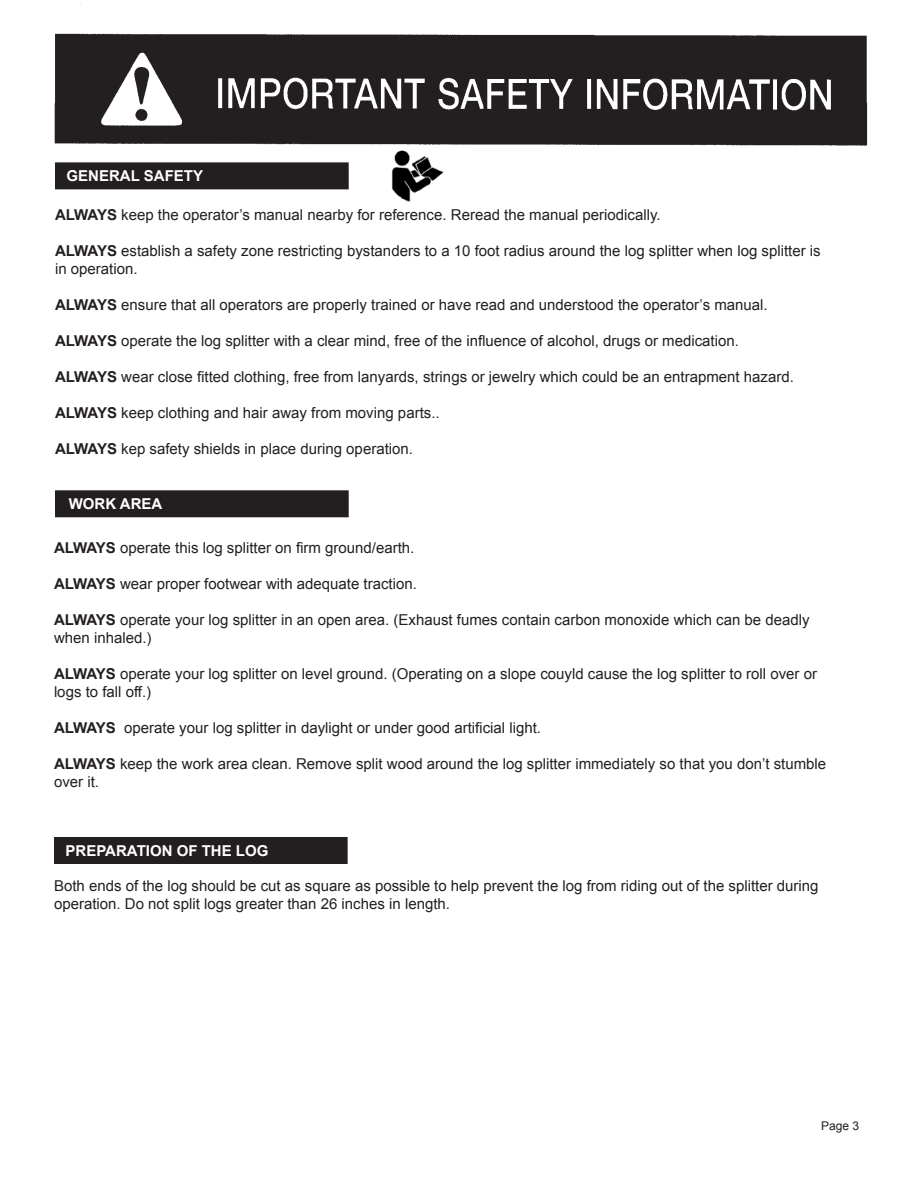
<style>
.page{position:relative;width:918px;height:1188px;background:#fff}
.page>*{position:absolute;margin:0;border:0;box-sizing:border-box;transform-origin:0 0}
.t1{font:15px "Arial";color:#231f20}
.t2{font:700 15px "Arial";color:#fff}
.t3{font:12px "Arial";color:#231f20}
.s1{font-weight:700}
</style>
<div class="page">
<div style="left:56px;top:163px;width:292px;height:26px;background:#231f20"></div>
<div style="left:55px;top:838px;width:292px;height:25px;background:#231f20"></div>
<div style="left:54px;top:837px;width:294px;height:27px;border:2px solid #231f20"></div>
<div style="left:56px;top:491px;width:292px;height:26px;background:#231f20"></div>
<div style="left:55px;top:490px;width:294px;height:27px;border:2px solid #231f20"></div>
<img style="left:54px;top:3px;width:814px;height:165px">
<img style="left:390px;top:149px;width:55px;height:53px">
<p class="t2" style="left:67px;top:166px;width:138px">GENERAL SAFETY</p>
<p class="t1" style="left:55px;top:205px;width:607px"><span class="s1">ALWAYS</span> keep the operator’s manual nearby for reference. Reread the manual periodically.</p>
<p class="t1" style="left:55px;top:241px;width:767px"><span class="s1">ALWAYS</span> establish a safety zone restricting bystanders to a 10 foot radius around the log splitter when log splitter is</p>
<p class="t1" style="left:55px;top:259px;width:84px">in operation.</p>
<p class="t1" style="left:55px;top:295px;width:714px"><span class="s1">ALWAYS</span> ensure that all operators are properly trained or have read and understood the operator’s manual.</p>
<p class="t1" style="left:55px;top:331px;width:685px"><span class="s1">ALWAYS</span> operate the log splitter with a clear mind, free of the influence of alcohol, drugs or medication.</p>
<p class="t1" style="left:55px;top:367px;width:740px"><span class="s1">ALWAYS</span> wear close fitted clothing, free from lanyards, strings or jewelry which could be an entrapment hazard.</p>
<p class="t1" style="left:55px;top:403px;width:386px"><span class="s1">ALWAYS</span> keep clothing and hair away from moving parts..</p>
<p class="t1" style="left:55px;top:439px;width:359px"><span class="s1">ALWAYS</span> kep safety shields in place during operation.</p>
<p class="t2" style="left:69px;top:494px;width:95px">WORK AREA</p>
<p class="t1" style="left:54px;top:538px;width:362px"><span class="s1">ALWAYS</span> operate this log splitter on firm ground/earth.</p>
<p class="t1" style="left:54px;top:574px;width:364px"><span class="s1">ALWAYS</span> wear proper footwear with adequate traction.</p>
<p class="t1" style="left:54px;top:610px;width:757px"><span class="s1">ALWAYS</span> operate your log splitter in an open area. (Exhaust fumes contain carbon monoxide which can be deadly</p>
<p class="t1" style="left:54px;top:628px;width:99px">when inhaled.)</p>
<p class="t1" style="left:54px;top:664px;width:765px"><span class="s1">ALWAYS</span> operate your log splitter on level ground. (Operating on a slope couyld cause the log splitter to roll over or</p>
<p class="t1" style="left:54px;top:682px;width:99px">logs to fall off.)</p>
<p class="t1" style="left:54px;top:718px;width:489px"><span class="s1">ALWAYS</span> operate your log splitter in daylight or under good artificial light.</p>
<p class="t1" style="left:54px;top:754px;width:774px"><span class="s1">ALWAYS</span> keep the work area clean. Remove split wood around the log splitter immediately so that you don’t stumble</p>
<p class="t1" style="left:54px;top:772px;width:47px">over it.</p>
<p class="t2" style="left:66px;top:841px;width:204px">PREPARATION OF THE LOG</p>
<p class="t1" style="left:54px;top:876px;width:766px">Both ends of the log should be cut as square as possible to help prevent the log from riding out of the splitter during</p>
<p class="t1" style="left:54px;top:894px;width:398px">operation. Do not split logs greater than 26 inches in length.</p>
<p class="t3" style="left:821px;top:1118px;width:40px">Page 3</p>
</div>
